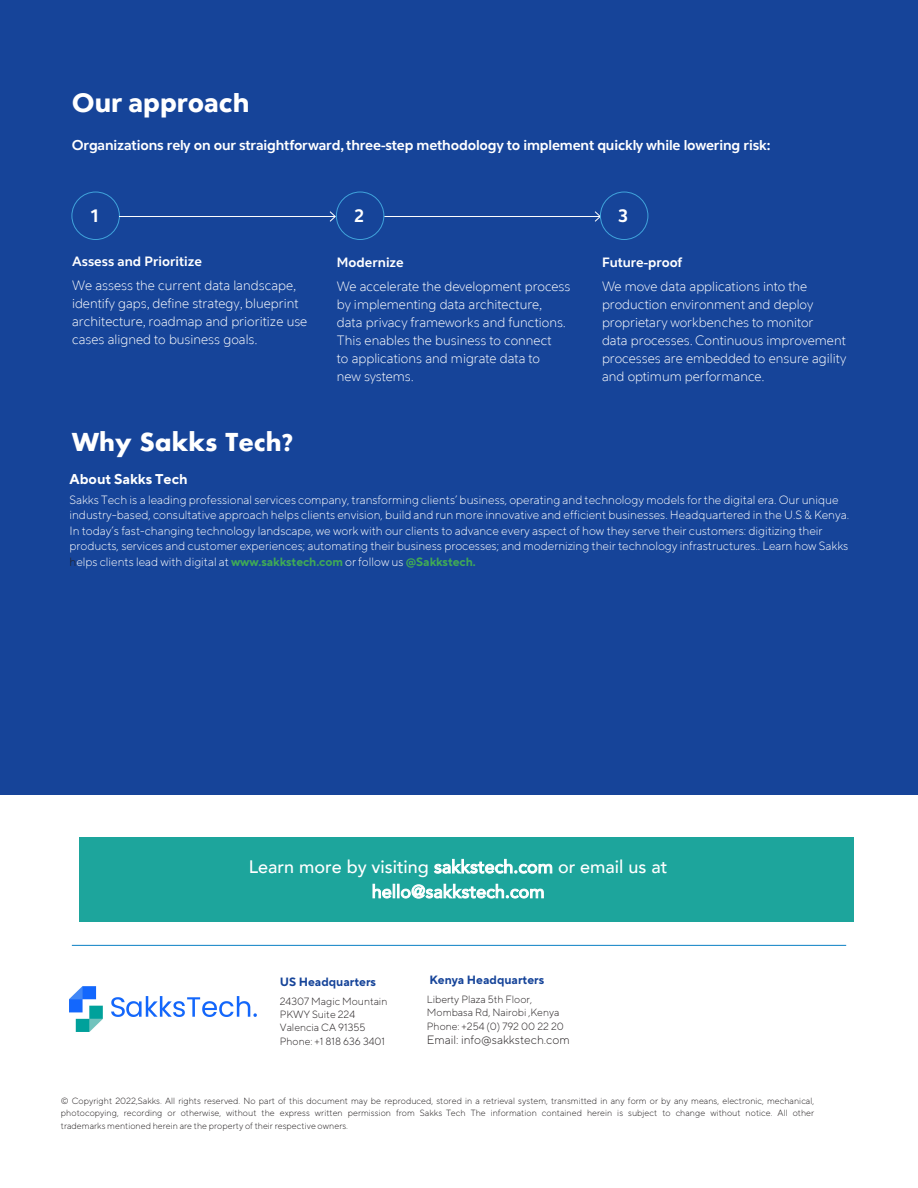
<style>
.page{position:relative;width:918px;height:1188px;background:#fff}
.page>*{position:absolute;margin:0;border:0;box-sizing:border-box;transform-origin:0 0}
.Page_introduction_18{font:800 27px "Cognizant Sans";color:#fff}
.Body_bulllet_list_L1{font:700 24px "Futura";color:#fff}
.Body_9_5_13{font:500 18px/24.9px "Avenir";color:#fff;text-align:center}
.Address_body_7_9{font:700 18px "Cognizant Sans";color:#fff}
.Body_subheadline_9_5{font:700 14.25px "Cognizant Sans";letter-spacing:-.01em;color:#fff}
.t1{font:700 14.25px "TT Norms Pro";color:#fff}
.Body_bulllet_list_L1-2{font:300 13.5px/18px "Cognizant Sans";color:#fff}
.Body_bulllet_list_L1-3{font:700 13.5px "Cognizant Sans";color:#fff}
.t2{font:300 12px/14.9px "TT Norms";letter-spacing:-.005em;color:#fff}
.t3{font:300 12px/15.1px "TT Norms Pro";letter-spacing:-.005em;color:#fff}
.t4{font:700 12px "TT Norms Pro";color:#164499}
.t5{font:300 12px "TT Norms Pro";color:#231f20}
.t6{font:300 10.5px/13.5px "TT Norms Pro";color:#231f20}
.t7{font:300 10.5px "TT Norms";color:#231f20}
.t8{font:300 9px/12.1px "TT Norms";color:#231f20;text-align:justify}
.s1{font-weight:700}
.s2{font-family:"Cognizant Sans";font-weight:800}
.s3{color:#164499}
.s4{font-family:"TT Norms Pro"}
.s5{font-family:"TT Norms"}
.s6{color:#231f20}
.s7{font-family:"TT Norms Pro";font-weight:700;color:#40aa55}
</style>
<div class="page">
<hr style="left:72px;top:945px;width:774px;height:1px;background:#097fc3">
<div style="left:0;top:0;width:918px;height:794px;background:#164499"></div>
<div style="left:80px;top:838px;width:774px;height:84px;background:#1da59c"></div>
<div style="left:72px;top:192px;width:48px;height:48px;border:1px solid #40a3db;border-radius:50%"></div>
<hr style="left:119px;top:216px;width:216px;height:1px;background:#fff">
<svg style="left:329px;top:211px;width:7px;height:11px"></svg>
<hr style="left:384px;top:216px;width:216px;height:1px;background:#fff">
<svg style="left:595px;top:211px;width:6px;height:11px"></svg>
<div style="left:336px;top:192px;width:48px;height:48px;border:1px solid #40a3db;border-radius:50%"></div>
<div style="left:600px;top:192px;width:48px;height:48px;border:1px solid #40a3db;border-radius:50%"></div>
<img style="left:70px;top:986px;width:33px;height:46px">
<img style="left:111px;top:997px;width:14px;height:20px">
<img style="left:127px;top:996px;width:129px;height:21px">
<p class="Page_introduction_18" style="left:72px;top:85px;width:179px">Our approach</p>
<p class="Body_subheadline_9_5" style="left:72px;top:135px;width:700px">Organizations rely on our straightforward, three-step methodology to implement quickly while lowering risk:</p>
<p class="Address_body_7_9" style="left:91px;top:205px;width:10px">1</p>
<p class="Address_body_7_9" style="left:354px;top:205px;width:11px">2</p>
<p class="Address_body_7_9" style="left:618px;top:205px;width:12px">3</p>
<p class="Body_bulllet_list_L1-2" style="left:72px;top:250px;width:226px;line-height:24px"><span class="s1">Assess and Prioritize<br></span>We assess the current data landscape,</p>
<p class="Body_bulllet_list_L1-2" style="left:72px;top:295px;width:237px">identify gaps, define strategy, blueprint architecture, roadmap and prioritize use cases aligned to business goals.</p>
<p class="Body_bulllet_list_L1" style="left:72px;top:425px;width:223px">Why Sakks Tech<span class="s2">?</span></p>
<p class="Body_bulllet_list_L1-3" style="left:337px;top:253px;width:68px">Modernize</p>
<p class="Body_bulllet_list_L1-2" style="left:337px;top:277px;width:235px">We accelerate the development process by implementing data architecture, data privacy frameworks and functions.<br>This enables the business to connect<br>to applications and migrate data to<br>new systems.</p>
<p class="Body_bulllet_list_L1-3" style="left:602px;top:253px;width:82px">Future-proof</p>
<p class="Body_bulllet_list_L1-2" style="left:602px;top:277px;width:246px">We move data applications into the production environment and deploy proprietary workbenches to monitor<br>data processes. Continuous improvement processes are embedded to ensure agility and optimum performance.</p>
<p class="t1" style="left:70px;top:470px;width:136px">About Sakks Tech<span class="s3">ch</span></p>
<p class="t2" style="left:70px;top:492px;width:781px"><span class="s4">Sakks Tech is a</span> leading professional services compan<span class="s4">y</span>, transforming clients’ business, operating and technology models for the digital era. Our unique industry-based, consultative approach helps clients envision, build and run more innovative and efficient businesses. Headquartered in the U.S <span class="s4">&amp; Kenya</span>.</p>
<p class="t3" style="left:70px;top:523px;width:780px">In today’s fast-changing technology landscape, we work with our clients to advance every aspect of how they serve their customers: digitizing their products, services and customer experiences; automating their business processes; and modernizing their technology infrastructures.<span class="s5">. Learn how</span> Sakks</p>
<p class="t2" style="left:70px;top:554px;width:408px"><span class="s6">h</span>elps clients lead with digital at <span class="s7">www.sakkstech.com</span> or follow us <span class="s7">@Sakkstech.</span></p>
<p class="Body_9_5_13" style="left:249px;top:853px;width:420px">Learn more by visiting sakkstech.com or email us at hello@sakkstech.com</p>
<p class="t4" style="left:280px;top:974px;width:98px">US Headquarters</p>
<p class="t6" style="left:280px;top:995px;width:109px;line-height:12.6px">24307 Magic Mountain<br>PKWY Suite 224</p>
<p class="t6" style="left:280px;top:1020px;width:87px">Valencia CA 91355</p>
<p class="t7" style="left:280px;top:1035px;width:107px">Phone: +1 8<span class="s4">18 636 3401</span></p>
<p class="t4" style="left:429px;top:972px;width:116px">Kenya Headquarters</p>
<p class="t6" style="left:427px;top:992px;width:138px">Liberty Plaza 5th Floor,<br>Mombasa Rd, Nairobi ,Kenya<br><span class="s5">Phone: +</span>254 <span class="s5">(0)</span> 792 00 22 20</p>
<p class="t5" style="left:427px;top:1032px;width:144px">Email: info@sakkstech.com</p>
<p class="t8" style="left:61px;top:1095px;width:755px">© Copyright 20<span class="s4">22</span>,<span class="s4">Sakks</span>. All rights reserved. No part of this document may be reproduced, stored in a retrieval system, transmitted in any form or by any means, electronic, mechanical, photocopying, recording or otherwise, without the express written permission from <span class="s4">Sakks Tech</span> The information contained herein is subject to change without notice. All other trademarks mentioned herein are the property of their respective owners.</p>
</div>
